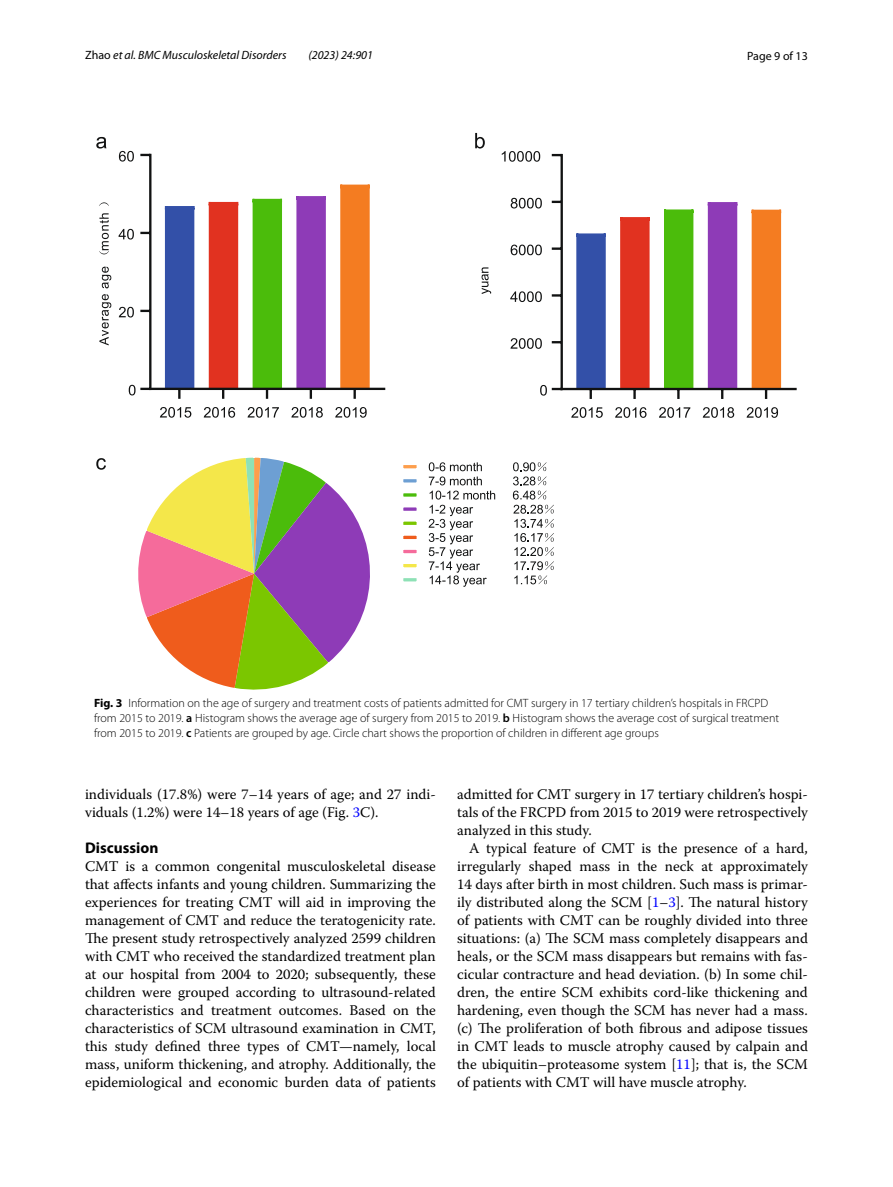
<style>
.page{position:relative;width:893px;height:1187px;background:#fff}
.page>*{position:absolute;margin:0;border:0;box-sizing:border-box;transform-origin:0 0}
.t1{font:700 15.45px "Myriad Pro";color:#000}
.t2{font:14.7px/18px "Warnock Pro";color:#000;text-align:justify}
.t3{font:300 12px/15px "Myriad Pro";color:#000}
.t4{font:italic 12px "Myriad Pro";color:#000}
.t5{font:12px "Myriad Pro";color:#000}
.s1{font-style:normal}
.s2{font-weight:700}
.s3{font-weight:600}
.s4{color:#00f}
</style>
<div class="page">
<svg style="left:96px;top:137px;width:11px;height:11px"></svg>
<svg style="left:475px;top:133px;width:10px;height:15px"></svg>
<svg style="left:96px;top:458px;width:10px;height:11px"></svg>
<svg style="left:160px;top:407px;width:31px;height:10px"></svg>
<svg style="left:204px;top:407px;width:31px;height:10px"></svg>
<svg style="left:248px;top:407px;width:31px;height:10px"></svg>
<svg style="left:291px;top:407px;width:32px;height:10px"></svg>
<svg style="left:335px;top:407px;width:32px;height:10px"></svg>
<hr style="left:149px;top:387px;width:236px;height:3px;background:#111212">
<svg style="left:161px;top:206px;width:37px;height:193px"></svg>
<svg style="left:205px;top:201px;width:37px;height:198px"></svg>
<svg style="left:249px;top:198px;width:37px;height:201px"></svg>
<svg style="left:293px;top:196px;width:36px;height:203px"></svg>
<svg style="left:337px;top:184px;width:36px;height:215px"></svg>
<svg style="left:119px;top:307px;width:15px;height:10px"></svg>
<svg style="left:119px;top:229px;width:15px;height:10px"></svg>
<svg style="left:119px;top:151px;width:15px;height:10px"></svg>
<hr style="left:149px;top:154px;width:2px;height:236px;background:#111212">
<svg style="left:129px;top:385px;width:21px;height:10px"></svg>
<svg style="left:140px;top:310px;width:9px;height:2px"></svg>
<svg style="left:140px;top:232px;width:9px;height:2px"></svg>
<svg style="left:140px;top:154px;width:9px;height:2px"></svg>
<svg style="left:99px;top:294px;width:12px;height:51px"></svg>
<svg style="left:102px;top:266px;width:9px;height:22px"></svg>
<svg style="left:99px;top:213px;width:10px;height:41px"></svg>
<svg style="left:99px;top:202px;width:10px;height:4px"></svg>
<svg style="left:138px;top:457px;width:232px;height:233px"></svg>
<svg style="left:429px;top:462px;width:66px;height:124px"></svg>
<svg style="left:514px;top:519px;width:40px;height:65px"></svg>
<svg style="left:403px;top:465px;width:14px;height:117px"></svg>
<svg style="left:512px;top:462px;width:42px;height:51px"></svg>
<svg style="left:571px;top:407px;width:32px;height:11px"></svg>
<svg style="left:615px;top:407px;width:31px;height:11px"></svg>
<svg style="left:659px;top:407px;width:31px;height:11px"></svg>
<svg style="left:703px;top:407px;width:31px;height:11px"></svg>
<svg style="left:747px;top:407px;width:31px;height:11px"></svg>
<hr style="left:561px;top:388px;width:236px;height:2px;background:#111212">
<svg style="left:573px;top:233px;width:36px;height:166px"></svg>
<svg style="left:617px;top:217px;width:36px;height:182px"></svg>
<svg style="left:660px;top:209px;width:37px;height:190px"></svg>
<svg style="left:704px;top:202px;width:37px;height:197px"></svg>
<svg style="left:748px;top:209px;width:37px;height:190px"></svg>
<svg style="left:510px;top:338px;width:32px;height:11px"></svg>
<svg style="left:510px;top:291px;width:32px;height:11px"></svg>
<svg style="left:511px;top:244px;width:31px;height:11px"></svg>
<svg style="left:511px;top:198px;width:31px;height:10px"></svg>
<svg style="left:502px;top:151px;width:38px;height:11px"></svg>
<hr style="left:561px;top:154px;width:2px;height:236px;background:#111212">
<svg style="left:540px;top:385px;width:22px;height:10px"></svg>
<svg style="left:552px;top:341px;width:9px;height:2px"></svg>
<svg style="left:552px;top:294px;width:9px;height:2px"></svg>
<svg style="left:552px;top:247px;width:9px;height:3px"></svg>
<svg style="left:552px;top:201px;width:9px;height:2px"></svg>
<svg style="left:552px;top:154px;width:9px;height:2px"></svg>
<svg style="left:482px;top:267px;width:9px;height:27px"></svg>
<p class="t4" style="left:85px;top:48px;width:203px"><span class="s1">Zhao</span> et al. BMC Musculoskeletal Disorders</p>
<p class="t4" style="left:308px;top:48px;width:66px">(2023) 24:901</p>
<p class="t5" style="left:747px;top:48px;width:62px">Page 9 of 13</p>
<p class="t3" style="left:94px;top:695px;width:687px"><span class="s2">Fig. 3</span> Information on the age of surgery and treatment costs of patients admitted for CMT surgery in 17 tertiary children’s hospitals in FRCPD from 2015 to 2019. <span class="s3">a</span> Histogram shows the average age of surgery from 2015 to 2019. <span class="s3">b</span> Histogram shows the average cost of surgical treatment from 2015 to 2019. <span class="s3">c</span> Patients are grouped by age. Circle chart shows the proportion of children in different age groups</p>
<p class="t2" style="left:85px;top:785px;width:352px">individuals (17.8%) were 7–14 years of age; and 27 indi&shy;viduals (1.2%) were 14–18 years of age (Fig. <span class="s4">3</span>C).</p>
<p class="t1" style="left:85px;top:837px;width:75px">Discussion</p>
<p class="t2" style="left:85px;top:857px;width:352px">CMT is a common congenital musculoskeletal disease that affects infants and young children. Summarizing the experiences for treating CMT will aid in improving the management of CMT and reduce the teratogenicity rate.<br>The present study retrospectively analyzed 2599 children with CMT who received the standardized treatment plan at our hospital from 2004 to 2020; subsequently, these children were grouped according to ultrasound-related characteristics and treatment outcomes. Based on the characteristics of SCM ultrasound examination in CMT, this study defined three types of CMT—namely, local mass, uniform thickening, and atrophy. Additionally, the epidemiological and economic burden data of patients</p>
<p class="t2" style="left:457px;top:785px;width:352px">admitted for CMT surgery in 17 tertiary children’s hospi&shy;tals of the FRCPD from 2015 to 2019 were retrospectively analyzed in this study.</p>
<p class="t2" style="left:457px;top:839px;width:352px;text-indent:12px">A typical feature of CMT is the presence of a hard, irregularly shaped mass in the neck at approximately 14 days after birth in most children. Such mass is primar&shy;ily distributed along the SCM [<span class="s4">1</span>–<span class="s4">3</span>]. The natural history of patients with CMT can be roughly divided into three situations: (a) The SCM mass completely disappears and heals, or the SCM mass disappears but remains with fas&shy;cicular contracture and head deviation. (b) In some chil&shy;dren, the entire SCM exhibits cord-like thickening and hardening, even though the SCM has never had a mass. (c) The proliferation of both fibrous and adipose tissues in CMT leads to muscle atrophy caused by calpain and the ubiquitin–proteasome system [<span class="s4">11</span>]; that is, the SCM of patients with CMT will have muscle atrophy.</p>
</div>
